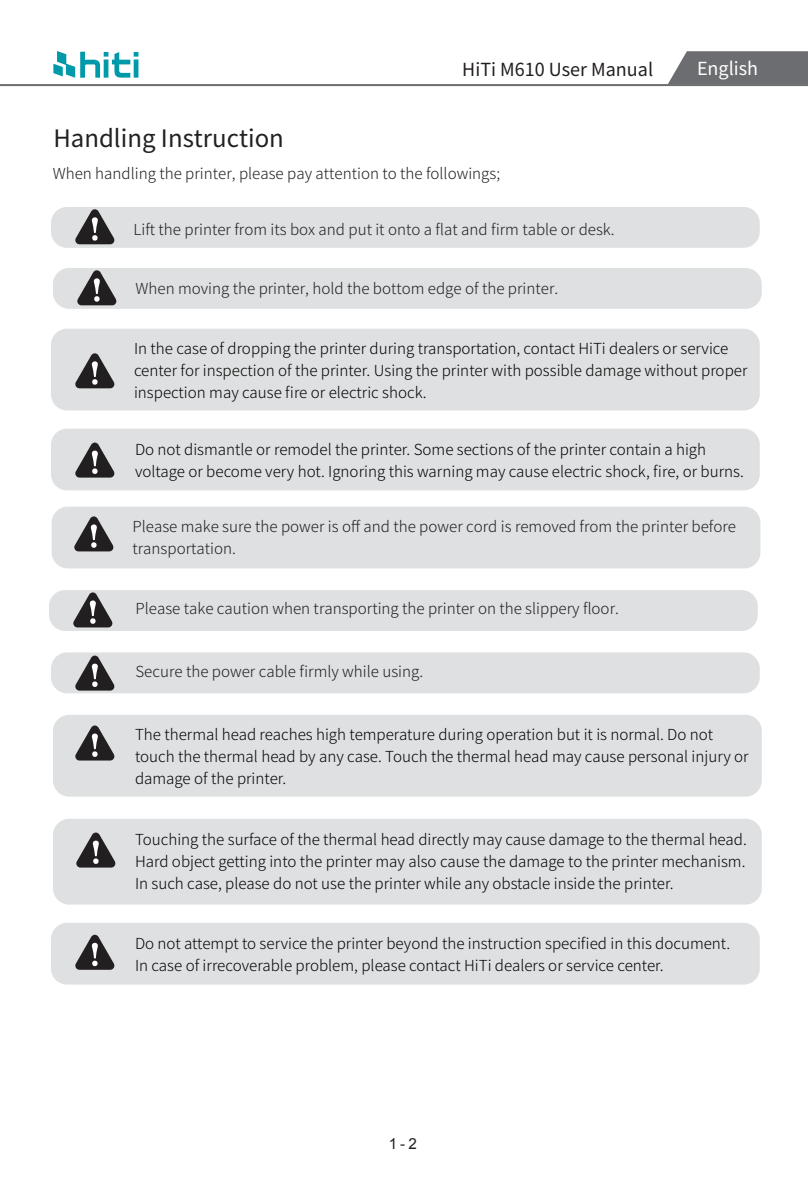
<style>
.page{position:relative;width:808px;height:1191px;background:#fff}
.page>*{position:absolute;margin:0;border:0;box-sizing:border-box;transform-origin:0 0}
.t1{font:24px "Noto Sans CJ Ktc";color:#221f21}
.t2{font:18px "Noto Sans CJ Ktc";color:#231f20}
.t3{font:18px "Noto Sans CJ Ktc";color:#fff}
.t4{font:300 15.2px/22px "Noto Sans CJ Ktc";color:#030303}
.t5{font:300 15.2px/22px "Noto Sans CJ Ktc";color:#221f21}
.t6{font:15.2px "Arial";color:#221f21}
</style>
<div class="page">
<div style="left:52px;top:506px;width:708px;height:62px;background:#dee0e1;border-radius:16px"></div>
<div style="left:53px;top:715px;width:709px;height:81px;background:#dee0e1;border-radius:16px"></div>
<div style="left:53px;top:818px;width:709px;height:86px;background:#dee0e1;border-radius:16px"></div>
<div style="left:51px;top:207px;width:709px;height:41px;background:#dee0e1;border-radius:16px"></div>
<svg style="left:75px;top:209px;width:39px;height:35px"></svg>
<svg style="left:75px;top:725px;width:39px;height:35px"></svg>
<div style="left:51px;top:329px;width:709px;height:81px;background:#dee0e1;border-radius:16px"></div>
<svg style="left:75px;top:353px;width:39px;height:35px"></svg>
<div style="left:51px;top:428px;width:709px;height:62px;background:#dee0e1;border-radius:16px"></div>
<svg style="left:75px;top:442px;width:39px;height:35px"></svg>
<div style="left:51px;top:652px;width:709px;height:41px;background:#dee0e1;border-radius:16px"></div>
<svg style="left:75px;top:655px;width:39px;height:35px"></svg>
<div style="left:53px;top:268px;width:709px;height:41px;background:#dee0e1;border-radius:16px"></div>
<svg style="left:77px;top:270px;width:39px;height:35px"></svg>
<svg style="left:74px;top:516px;width:39px;height:35px"></svg>
<div style="left:49px;top:590px;width:709px;height:41px;background:#dee0e1;border-radius:16px"></div>
<svg style="left:73px;top:592px;width:39px;height:35px"></svg>
<svg style="left:76px;top:832px;width:39px;height:35px"></svg>
<div style="left:51px;top:923px;width:709px;height:61px;background:#dee0e1;border-radius:16px"></div>
<svg style="left:75px;top:934px;width:39px;height:35px"></svg>
<hr style="left:0;top:84px;width:808px;height:2px;background:#6c6d70">
<svg style="left:53px;top:51px;width:85px;height:27px"></svg>
<svg style="left:668px;top:51px;width:140px;height:33px"></svg>
<h1 class="t1" style="left:53px;top:125px;width:232px">Handling Instruction</h1>
<p class="t2" style="left:462px;top:59px;width:192px">HiTi M610 User Manual</p>
<p class="t3" style="left:697px;top:58px;width:63px">English</p>
<p class="t5" style="left:53px;top:163px;width:449px">When handling the printer, please pay attention to the followings;</p>
<p class="t5" style="left:133px;top:218px;width:483px">Lift the printer from its box and put it onto a flat and firm table or desk.</p>
<p class="t5" style="left:135px;top:277px;width:424px">When moving the printer, hold the bottom edge of the printer.</p>
<p class="t4" style="left:134px;top:338px;width:615px">In the case of dropping the printer during transportation, contact HiTi dealers or service center for inspection of the printer. Using the printer with possible damage without proper inspection may cause fire or electric shock.</p>
<p class="t4" style="left:135px;top:439px;width:610px">Do not dismantle or remodel the printer. Some sections of the printer contain a high voltage or become very hot. Ignoring this warning may cause electric shock, fire, or burns.</p>
<p class="t5" style="left:132px;top:515px;width:605px">Please make sure the power is off and the power cord is removed from the printer before transportation.</p>
<p class="t5" style="left:135px;top:597px;width:485px">Please take caution when transporting the printer on the slippery floor.</p>
<p class="t5" style="left:135px;top:660px;width:289px">Secure the power cable firmly while using.</p>
<p class="t4" style="left:135px;top:724px;width:615px">The thermal head reaches high temperature during operation but it is normal. Do not touch the thermal head by any case. Touch the thermal head may cause personal injury or damage of the printer.</p>
<p class="t4" style="left:135px;top:829px;width:613px;text-align:justify">Touching the surface of the thermal head directly may cause damage to the thermal head.<br>Hard object getting into the printer may also cause the damage to the printer mechanism.<br>In such case, please do not use the printer while any obstacle inside the printer.</p>
<p class="t4" style="left:135px;top:933px;width:597px">Do not attempt to service the printer beyond the instruction specified in this document.<br>In case of irrecoverable problem, please contact HiTi dealers or service center.</p>
<p class="t6" style="left:389px;top:1133px;width:30px">1-2</p>
</div>
